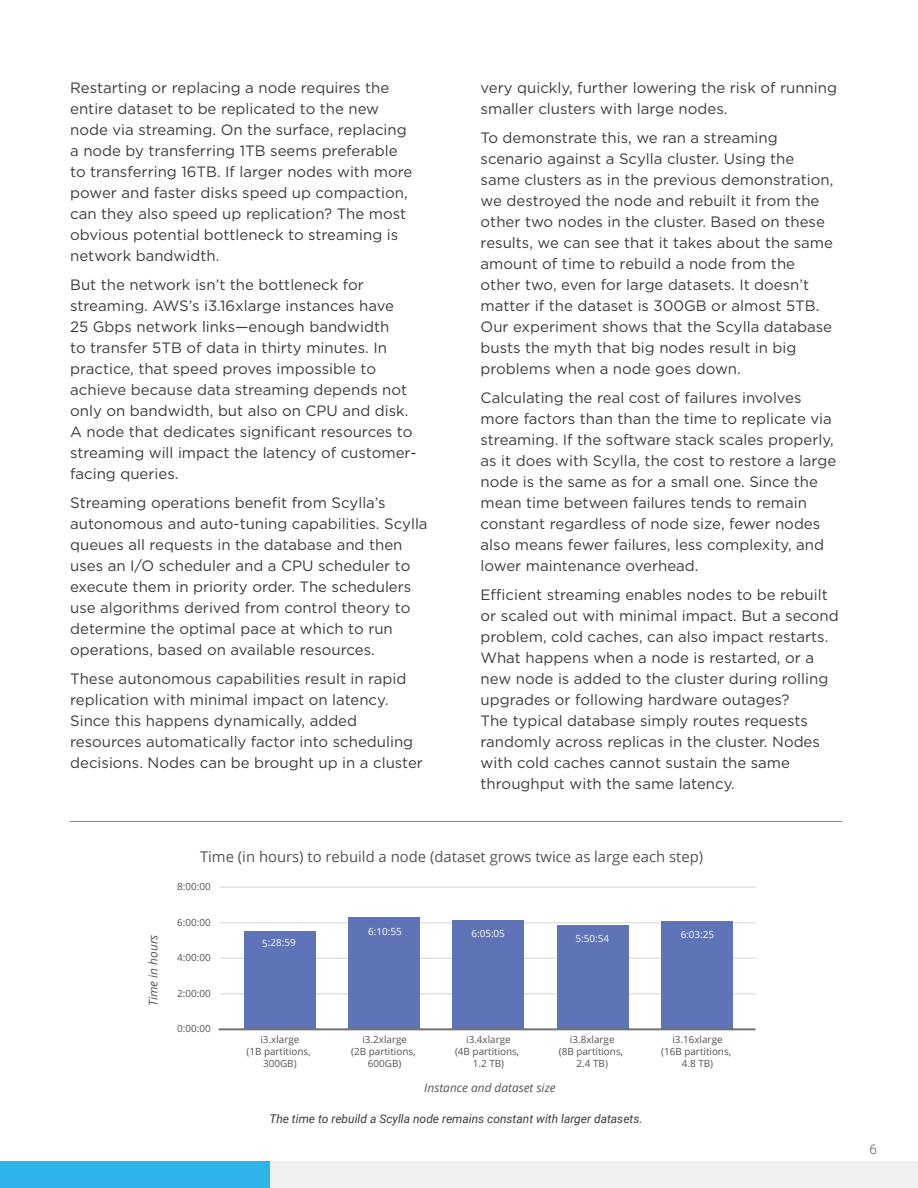
<style>
.page{position:relative;width:918px;height:1188px;background:#fff}
.page>*{position:absolute;margin:0;border:0;box-sizing:border-box;transform-origin:0 0}
.t1{font:15px/21px "Gotham";color:#3c3c3b}
.t2{font:14.85px "Open Sans";color:#545454}
.t3{font:300 13.5px "Roboto";color:#575756}
.t4{font:italic 12px "Roboto";color:#3c3c3b}
.t5{font:italic 11.85px "Open Sans";color:#545454}
.t6{font:9.9px/11.9px "Open Sans";color:#545454;text-align:center}
.t7{font:9.9px "Open Sans";color:#fff}
</style>
<div class="page">
<div style="left:270px;top:1161px;width:648px;height:27px;background:#f0f0f0"></div>
<div style="left:0;top:1161px;width:270px;height:27px;background:#2fb4e9"></div>
<hr style="left:220px;top:994px;width:536px;height:1px;background:#d6d6d6">
<hr style="left:220px;top:958px;width:536px;height:1px;background:#d6d6d6">
<hr style="left:220px;top:923px;width:536px;height:1px;background:#d6d6d6">
<hr style="left:220px;top:887px;width:536px;height:1px;background:#d6d6d6">
<div style="left:244px;top:931px;width:72px;height:98px;background:#5f73b7"></div>
<div style="left:348px;top:917px;width:72px;height:112px;background:#5f73b7"></div>
<div style="left:453px;top:920px;width:71px;height:109px;background:#5f73b7"></div>
<div style="left:557px;top:926px;width:72px;height:103px;background:#5f73b7"></div>
<div style="left:661px;top:921px;width:72px;height:108px;background:#5f73b7"></div>
<hr style="left:219px;top:1028px;width:537px;height:2px;background:#707070">
<hr style="left:70px;top:821px;width:772px;height:1px;background:#878787">
<p class="t1" style="left:70px;top:77px;width:344px">Restarting or replacing a node requires the entire dataset to be replicated to the new node via streaming. On the surface, replacing a node by transferring 1TB seems preferable to transferring 16TB. If larger nodes with more power and faster disks speed up compaction, can they also speed up replication? The most obvious potential bottleneck to streaming is network bandwidth.</p>
<p class="t1" style="left:70px;top:274px;width:348px">But the network isn’t the bottleneck for streaming. AWS’s i3.16xlarge instances have<br>25 Gbps network links—enough bandwidth<br>to transfer 5TB of data in thirty minutes. In practice, that speed proves impossible to achieve because data streaming depends not only on bandwidth, but also on CPU and disk.<br>A node that dedicates significant resources to streaming will impact the latency of customer&shy;facing queries.</p>
<p class="t1" style="left:70px;top:492px;width:359px">Streaming operations benefit from Scylla’s autonomous and auto-tuning capabilities. Scylla queues all requests in the database and then uses an I/O scheduler and a CPU scheduler to execute them in priority order. The schedulers use algorithms derived from control theory to determine the optimal pace at which to run operations, based on available resources.</p>
<p class="t1" style="left:70px;top:668px;width:354px">These autonomous capabilities result in rapid replication with minimal impact on latency.<br>Since this happens dynamically, added resources automatically factor into scheduling decisions. Nodes can be brought up in a cluster</p>
<p class="t1" style="left:481px;top:77px;width:358px">very quickly, further lowering the risk of running smaller clusters with large nodes.</p>
<p class="t1" style="left:481px;top:127px;width:354px">To demonstrate this, we ran a streaming scenario against a Scylla cluster. Using the same clusters as in the previous demonstration, we destroyed the node and rebuilt it from the other two nodes in the cluster. Based on these results, we can see that it takes about the same amount of time to rebuild a node from the other two, even for large datasets. It doesn’t matter if the dataset is 300GB or almost 5TB.<br>Our experiment shows that the Scylla database busts the myth that big nodes result in big problems when a node goes down.</p>
<p class="t1" style="left:481px;top:387px;width:357px">Calculating the real cost of failures involves more factors than than the time to replicate via streaming. If the software stack scales properly, as it does with Scylla, the cost to restore a large node is the same as for a small one. Since the mean time between failures tends to remain constant regardless of node size, fewer nodes also means fewer failures, less complexity, and lower maintenance overhead.</p>
<p class="t1" style="left:481px;top:584px;width:360px">Efficient streaming enables nodes to be rebuilt or scaled out with minimal impact. But a second problem, cold caches, can also impact restarts.<br>What happens when a node is restarted, or a new node is added to the cluster during rolling upgrades or following hardware outages?<br>The typical database simply routes requests randomly across replicas in the cluster. Nodes with cold caches cannot sustain the same throughput with the same latency.</p>
<p class="t2" style="left:200px;top:847px;width:505px">Time (in hours) to rebuild a node (dataset grows twice as large each step)</p>
<p class="t5" style="left:145px;top:1006px;width:73px;rotate:-90deg">Time in hours</p>
<p class="t6" style="left:177px;top:880px;width:35px">8:00:00</p>
<p class="t6" style="left:177px;top:916px;width:35px">6:00:00</p>
<p class="t6" style="left:177px;top:952px;width:35px">4:00:00</p>
<p class="t6" style="left:177px;top:987px;width:35px">2:00:00</p>
<p class="t6" style="left:177px;top:1022px;width:35px">0:00:00</p>
<p class="t7" style="left:262px;top:936px;width:35px;rotate:-1deg">5:28:59</p>
<p class="t6" style="left:246px;top:1033px;width:66px">i3.xlarge<br>(1B partitions,<br>300GB)</p>
<p class="t7" style="left:368px;top:925px;width:35px">6:10:55</p>
<p class="t7" style="left:471px;top:926px;width:35px">6:05:05</p>
<p class="t7" style="left:576px;top:931px;width:35px">5:50:54</p>
<p class="t7" style="left:681px;top:927px;width:35px">6:03:25</p>
<p class="t6" style="left:351px;top:1033px;width:66px">i3.2xlarge<br>(2B partitions,<br>600GB)</p>
<p class="t6" style="left:455px;top:1033px;width:66px">i3.4xlarge<br>(4B partitions,<br>1.2 TB)</p>
<p class="t6" style="left:559px;top:1033px;width:66px">i3.8xlarge<br>(8B partitions,<br>2.4 TB)</p>
<p class="t6" style="left:661px;top:1033px;width:71px">i3.16xlarge (16B partitions,<br>4.8 TB)</p>
<p class="t5" style="left:424px;top:1080px;width:133px">Instance and dataset size</p>
<p class="t4" style="left:269px;top:1110px;width:375px">The time to rebuild a Scylla node remains constant with larger datasets.</p>
<p class="t3" style="left:870px;top:1139px;width:9px">6</p>
</div>
